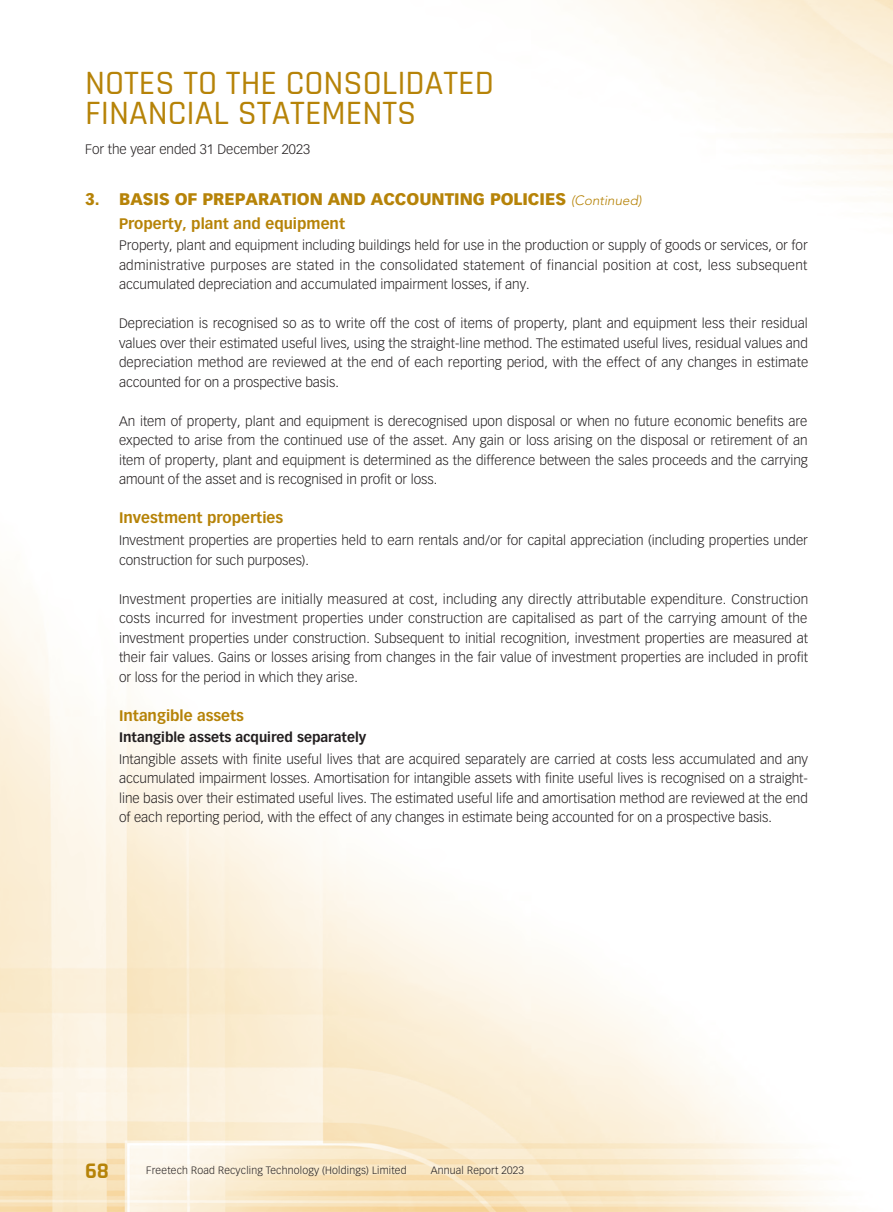
<style>
.page{position:relative;width:893px;height:1212px;background:#fff}
.page>*{position:absolute;margin:0;border:0;box-sizing:border-box;transform-origin:0 0}
.t1{font:500 34.5px/30px "Rajdhani";color:#b68308}
.t2{font:700 22.5px "Rajdhani";color:#b68308}
._01_H1{font:900 16.5px "Vectora LT Std";color:#b68308}
._02_H2{font:700 15px "Vectora LT Std";color:#b68308}
._00_txt{font:300 13.5px/19.5px "Vectora LT Std";color:#231f20;text-align:justify}
._03_H3{font:700 13.5px "Vectora LT Std";color:#231f20}
.t3{font:300 10.5px "Vectora LT Std";letter-spacing:.02em;color:#231f20}
.s1{font-family:"Avenir LT Std";font-weight:300;font-style:italic;font-size:13.5px}
</style>
<div class="page">
<img style="left:0;top:0;width:893px;height:1212px">
<h1 class="t1" style="left:85px;top:69px;width:410px">NOTES TO THE CONSOLIDATED<br>FINANCIAL STATEMENTS</h1>
<p class="_00_txt" style="left:85px;top:139px;width:226px">For the year ended 31 December 2023</p>
<p class="_01_H1" style="left:85px;top:189px;width:558px">3. BASIS OF PREPARATION AND ACCOUNTING POLICIES <span class="s1">(Continued)</span></p>
<p class="_02_H2" style="left:119px;top:214px;width:228px">Property, plant and equipment</p>
<p class="_00_txt" style="left:119px;top:236px;width:690px">Property, plant and equipment including buildings held for use in the production or supply of goods or services, or for administrative purposes are stated in the consolidated statement of financial position at cost, less subsequent accumulated depreciation and accumulated impairment losses, if any.</p>
<p class="_00_txt" style="left:119px;top:314px;width:691px">Depreciation is recognised so as to write off the cost of items of property, plant and equipment less their residual values over their estimated useful lives, using the straight-line method. The estimated useful lives, residual values and depreciation method are reviewed at the end of each reporting period, with the effect of any changes in estimate accounted for on a prospective basis.</p>
<p class="_00_txt" style="left:119px;top:412px;width:690px">An item of property, plant and equipment is derecognised upon disposal or when no future economic benefits are expected to arise from the continued use of the asset. Any gain or loss arising on the disposal or retirement of an item of property, plant and equipment is determined as the difference between the sales proceeds and the carrying amount of the asset and is recognised in profit or loss.</p>
<p class="_02_H2" style="left:119px;top:509px;width:166px">Investment properties</p>
<p class="_00_txt" style="left:119px;top:531px;width:690px">Investment properties are properties held to earn rentals and/or for capital appreciation (including properties under construction for such purposes).</p>
<p class="_00_txt" style="left:119px;top:589px;width:691px">Investment properties are initially measured at cost, including any directly attributable expenditure. Construction costs incurred for investment properties under construction are capitalised as part of the carrying amount of the investment properties under construction. Subsequent to initial recognition, investment properties are measured at their fair values. Gains or losses arising from changes in the fair value of investment properties are included in profit or loss for the period in which they arise.</p>
<p class="_02_H2" style="left:119px;top:706px;width:127px">Intangible assets</p>
<p class="_03_H3" style="left:119px;top:729px;width:249px">Intangible assets acquired separately</p>
<p class="_00_txt" style="left:119px;top:749px;width:690px">Intangible assets with finite useful lives that are acquired separately are carried at costs less accumulated and any accumulated impairment losses. Amortisation for intangible assets with finite useful lives is recognised on a straight&shy;line basis over their estimated useful lives. The estimated useful life and amortisation method are reviewed at the end of each reporting period, with the effect of any changes in estimate being accounted for on a prospective basis.</p>
<h2 class="t2" style="left:85px;top:1157px;width:26px">68</h2>
<p class="t3" style="left:146px;top:1164px;width:262px">Freetech Road Recycling Technology (Holdings) Limited</p>
<p class="t3" style="left:431px;top:1164px;width:95px">Annual Report 2023</p>
</div>
